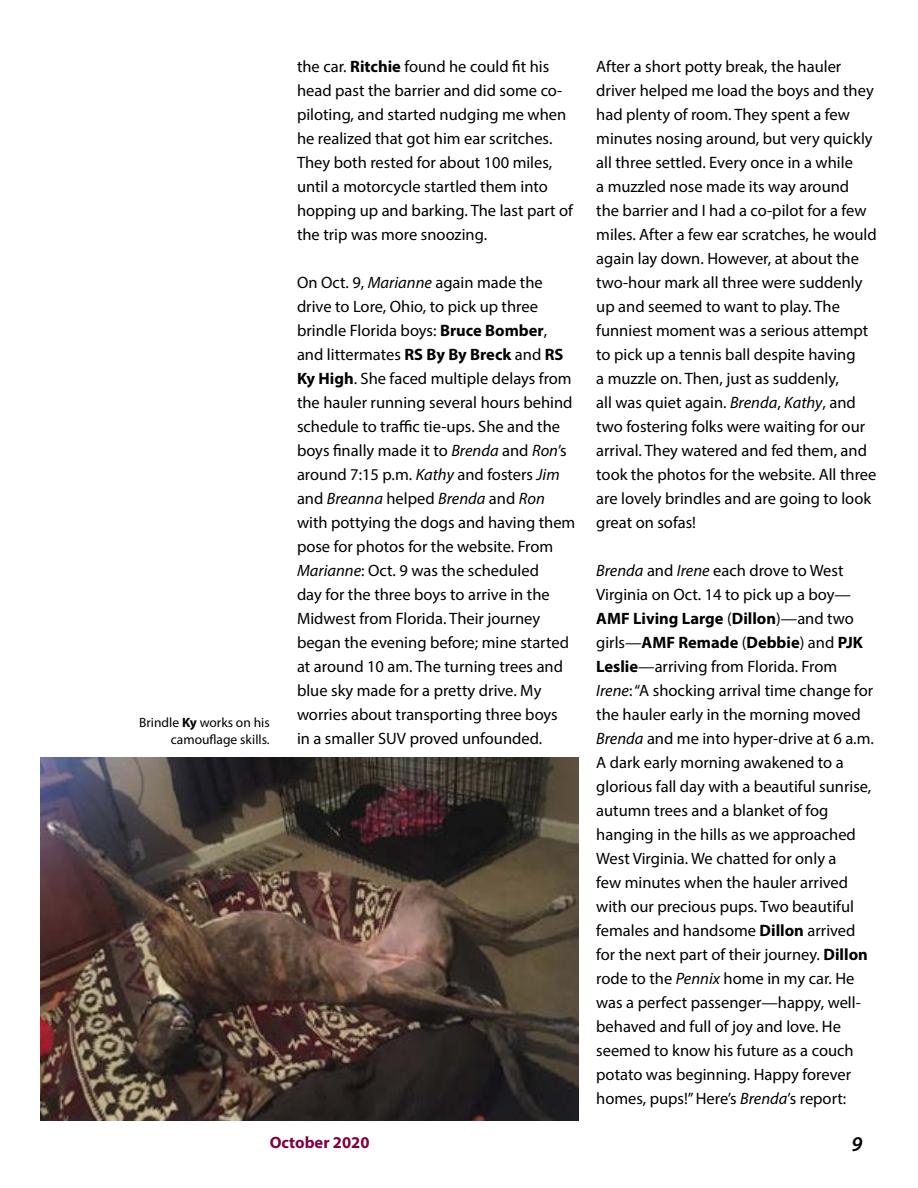
<style>
.page{position:relative;width:918px;height:1188px;background:#fff}
.page>*{position:absolute;margin:0;border:0;box-sizing:border-box;transform-origin:0 0}
.t1{font:italic 600 21px "Myriad Pro";color:#000}
.Body_copy_grafs{font:16.5px/24px "Myriad Pro";color:#000}
.t2{font:700 16.5px "Myriad Pro";color:#810041}
.TOC_entries{font:13.5px/16.5px "Myriad Pro";color:#000;text-align:right}
.s1{font-weight:700}
.s2{font-style:italic}
</style>
<div class="page">
<img style="left:40px;top:757px;width:538px;height:363px">
<p class="TOC_entries" style="left:139px;top:714px;width:132px">Brindle <span class="s1">Ky</span> works on his camouflage skills.</p>
<p class="Body_copy_grafs" style="left:297px;top:54px;width:277px">the car. <span class="s1">Ritchie</span> found he could fit his head past the barrier and did some co&shy;piloting, and started nudging me when he realized that got him ear scritches.<br>They both rested for about 100 miles, until a motorcycle startled them into hopping up and barking. The last part of the trip was more snoozing.</p>
<p class="Body_copy_grafs" style="left:297px;top:270px;width:280px">On Oct. 9, <span class="s2">Marianne</span> again made the drive to Lore, Ohio, to pick up three brindle Florida boys: <span class="s1">Bruce Bomber</span>, and littermates <span class="s1">RS By By Breck</span> and <span class="s1">RS Ky High</span>. She faced multiple delays from the hauler running several hours behind schedule to traffic tie-ups. She and the boys finally made it to <span class="s2">Brenda</span> and <span class="s2">Ron</span>’s around 7:15 p.m. <span class="s2">Kathy</span> and fosters <span class="s2">Jim </span>and <span class="s2">Breanna</span> helped <span class="s2">Brenda</span> and <span class="s2">Ron </span>with pottying the dogs and having them pose for photos for the website. From <span class="s2">Marianne</span>: Oct. 9 was the scheduled<br>day for the three boys to arrive in the Midwest from Florida. Their journey began the evening before; mine started at around 10 am. The turning trees and blue sky made for a pretty drive. My worries about transporting three boys<br>in a smaller SUV proved unfounded.</p>
<p class="Body_copy_grafs" style="left:596px;top:54px;width:282px">After a short potty break, the hauler driver helped me load the boys and they had plenty of room. They spent a few minutes nosing around, but very quickly all three settled. Every once in a while<br>a muzzled nose made its way around<br>the barrier and I had a co-pilot for a few miles. After a few ear scratches, he would again lay down. However, at about the two-hour mark all three were suddenly up and seemed to want to play. The funniest moment was a serious attempt to pick up a tennis ball despite having<br>a muzzle on. Then, just as suddenly,<br>all was quiet again. <span class="s2">Brenda</span>, <span class="s2">Kathy</span>, and two fostering folks were waiting for our arrival. They watered and fed them, and took the photos for the website. All three are lovely brindles and are going to look great on sofas!</p>
<p class="Body_copy_grafs" style="left:596px;top:558px;width:279px"><span class="s2">Brenda</span> and <span class="s2">Irene</span> each drove to West Virginia on Oct. 14 to pick up a boy— <span class="s1">AMF Living Large</span> (<span class="s1">Dillon</span>)—and two girls—<span class="s1">AMF Remade</span> (<span class="s1">Debbie</span>) and <span class="s1">PJK Leslie</span>—arriving from Florida. From <span class="s2">Irene</span>: “A shocking arrival time change for the hauler early in the morning moved <span class="s2">Brenda</span> and me into hyper-drive at 6 a.m.<br>A dark early morning awakened to a glorious fall day with a beautiful sunrise, autumn trees and a blanket of fog hanging in the hills as we approached West Virginia. We chatted for only a<br>few minutes when the hauler arrived with our precious pups. Two beautiful females and handsome <span class="s1">Dillon</span> arrived for the next part of their journey. <span class="s1">Dillon </span>rode to the <span class="s2">Pennix</span> home in my car. He was a perfect passenger—happy, well&shy;behaved and full of joy and love. He seemed to know his future as a couch potato was beginning. Happy forever homes, pups!” Here’s <span class="s2">Brenda</span>’s report:</p>
<p class="t2" style="left:270px;top:1132px;width:101px">October 2020</p>
<p class="t1" style="left:852px;top:1131px;width:12px">9</p>
</div>
